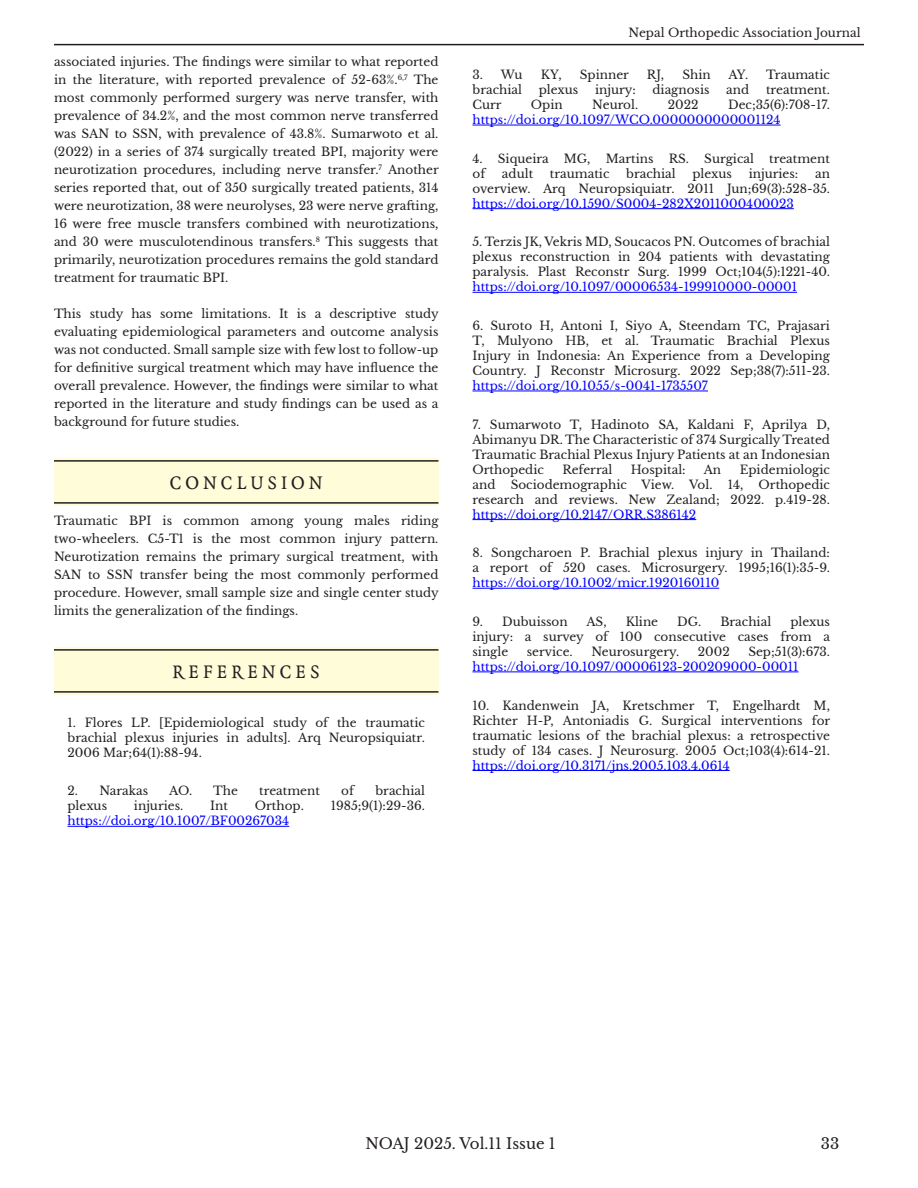
<style>
.page{position:relative;width:918px;height:1188px;background:#fff}
.page>*{position:absolute;margin:0;border:0;box-sizing:border-box;transform-origin:0 0}
.NOAJ_Headings{font:19.5px "Quadraat";letter-spacing:.2em;color:#231f20}
.t1{font:15px "Libre Baskerville";color:#231f20}
.IndesignBodyNOAJ{font:12px/15px "Libre Baskerville";color:#231f20;text-align:justify}
.t2{font:12px/15px "Libre Baskerville";color:#00f}
.s1{color:#231f20}
.s2{color:#00f}
</style>
<div class="page">
<div style="left:54px;top:458px;width:384px;height:48px;background:#fffcda"></div>
<hr style="left:54px;top:460px;width:384px;height:2px;background:#231f20">
<hr style="left:54px;top:502px;width:384px;height:2px;background:#231f20">
<div style="left:54px;top:647px;width:384px;height:48px;background:#fffcda"></div>
<hr style="left:54px;top:649px;width:384px;height:2px;background:#231f20">
<hr style="left:54px;top:691px;width:384px;height:2px;background:#231f20">
<hr style="left:68px;top:826px;width:221px;height:1px;background:#00f">
<hr style="left:54px;top:44px;width:810px;height:1px;background:#231f20">
<hr style="left:472px;top:125px;width:309px;height:1px;background:#00f">
<hr style="left:472px;top:208px;width:322px;height:1px;background:#00f">
<hr style="left:472px;top:292px;width:325px;height:1px;background:#00f">
<hr style="left:472px;top:391px;width:236px;height:1px;background:#00f">
<hr style="left:472px;top:519px;width:224px;height:1px;background:#00f">
<hr style="left:472px;top:588px;width:247px;height:1px;background:#00f">
<hr style="left:472px;top:672px;width:327px;height:1px;background:#00f">
<hr style="left:472px;top:770px;width:258px;height:1px;background:#00f">
<p class="IndesignBodyNOAJ" style="left:54px;top:52px;width:386px;line-height:18px">associated injuries. The findings were similar to what reported in the literature, with reported prevalence of 52-63%.<sup>6,7</sup> The most commonly performed surgery was nerve transfer, with prevalence of 34.2%, and the most common nerve transferred was SAN to SSN, with prevalence of 43.8%. Sumarwoto et al. (2022) in a series of 374 surgically treated BPI, majority were neurotization procedures, including nerve transfer.<sup>7</sup> Another series reported that, out of 350 surgically treated patients, 314 were neurotization, 38 were neurolyses, 23 were nerve grafting, 16 were free muscle transfers combined with neurotizations, and 30 were musculotendinous transfers.<sup>8</sup> This suggests that primarily, neurotization procedures remains the gold standard treatment for traumatic BPI.</p>
<p class="IndesignBodyNOAJ" style="left:54px;top:304px;width:386px;line-height:18px">This study has some limitations. It is a descriptive study evaluating epidemiological parameters and outcome analysis was not conducted. Small sample size with few lost to follow-up for definitive surgical treatment which may have influence the overall prevalence. However, the findings were similar to what reported in the literature and study findings can be used as a background for future studies.</p>
<p class="NOAJ_Headings" style="left:170px;top:472px;width:155px">CONCLUSION</p>
<p class="IndesignBodyNOAJ" style="left:54px;top:511px;width:386px;line-height:18px">Traumatic BPI is common among young males riding two-wheelers. C5-T1 is the most common injury pattern.<br>Neurotization remains the primary surgical treatment, with SAN to SSN transfer being the most commonly performed procedure. However, small sample size and single center study limits the generalization of the findings.</p>
<p class="NOAJ_Headings" style="left:173px;top:661px;width:149px">REFERENCES</p>
<p class="IndesignBodyNOAJ" style="left:68px;top:715px;width:359px">1. Flores LP. [Epidemiological study of the traumatic brachial plexus injuries in adults]. Arq Neuropsiquiatr.<br>2006 Mar;64(1):88-94.</p>
<p class="IndesignBodyNOAJ" style="left:68px;top:784px;width:82px">2. Narakas</p>
<p class="IndesignBodyNOAJ" style="left:169px;top:784px;width:70px">AO. The</p>
<p class="IndesignBodyNOAJ" style="left:259px;top:784px;width:62px">treatment</p>
<p class="IndesignBodyNOAJ" style="left:341px;top:784px;width:14px">of</p>
<p class="IndesignBodyNOAJ" style="left:375px;top:784px;width:51px">brachial</p>
<p class="IndesignBodyNOAJ" style="left:68px;top:799px;width:41px">plexus</p>
<p class="IndesignBodyNOAJ" style="left:134px;top:799px;width:51px">injuries.</p>
<p class="IndesignBodyNOAJ" style="left:210px;top:799px;width:19px">Int</p>
<p class="IndesignBodyNOAJ" style="left:255px;top:799px;width:51px">Orthop.</p>
<p class="IndesignBodyNOAJ" style="left:331px;top:799px;width:96px">1985;9(1):29-36.</p>
<p class="t2" style="left:68px;top:814px;width:223px">https://doi.org/10.1007/BF00267034</p>
<p class="IndesignBodyNOAJ" style="left:629px;top:25px;width:234px">Nepal Orthopedic Association Journal</p>
<p class="IndesignBodyNOAJ" style="left:472px;top:67px;width:52px">3. Wu</p>
<p class="IndesignBodyNOAJ" style="left:541px;top:67px;width:22px">KY,</p>
<p class="IndesignBodyNOAJ" style="left:580px;top:67px;width:51px">Spinner</p>
<p class="IndesignBodyNOAJ" style="left:647px;top:67px;width:19px">RJ,</p>
<p class="IndesignBodyNOAJ" style="left:682px;top:67px;width:30px">Shin</p>
<p class="IndesignBodyNOAJ" style="left:729px;top:67px;width:103px">AY. Traumatic</p>
<p class="IndesignBodyNOAJ" style="left:472px;top:82px;width:51px">brachial</p>
<p class="IndesignBodyNOAJ" style="left:539px;top:82px;width:41px">plexus</p>
<p class="IndesignBodyNOAJ" style="left:595px;top:82px;width:42px">injury:</p>
<p class="IndesignBodyNOAJ" style="left:652px;top:82px;width:59px">diagnosis</p>
<p class="IndesignBodyNOAJ" style="left:726px;top:82px;width:25px">and</p>
<p class="IndesignBodyNOAJ" style="left:766px;top:82px;width:65px">treatment.</p>
<p class="IndesignBodyNOAJ" style="left:472px;top:97px;width:31px">Curr</p>
<p class="IndesignBodyNOAJ" style="left:531px;top:97px;width:33px">Opin</p>
<p class="IndesignBodyNOAJ" style="left:592px;top:97px;width:47px">Neurol.</p>
<p class="IndesignBodyNOAJ" style="left:668px;top:97px;width:32px">2022</p>
<p class="t2" style="left:472px;top:97px;width:359px;text-indent:256px"><span class="s1">Dec;35(6):708-17. </span>https://doi.org/10.1097/WCO.0000000000001124</p>
<p class="IndesignBodyNOAJ" style="left:472px;top:151px;width:78px">4. Siqueira</p>
<p class="IndesignBodyNOAJ" style="left:564px;top:151px;width:28px">MG,</p>
<p class="IndesignBodyNOAJ" style="left:606px;top:151px;width:49px">Martins</p>
<p class="IndesignBodyNOAJ" style="left:669px;top:151px;width:87px">RS. Surgical</p>
<p class="IndesignBodyNOAJ" style="left:769px;top:151px;width:62px">treatment</p>
<p class="IndesignBodyNOAJ" style="left:472px;top:166px;width:14px">of</p>
<p class="IndesignBodyNOAJ" style="left:502px;top:166px;width:33px">adult</p>
<p class="IndesignBodyNOAJ" style="left:550px;top:166px;width:61px">traumatic</p>
<p class="IndesignBodyNOAJ" style="left:626px;top:166px;width:51px">brachial</p>
<p class="IndesignBodyNOAJ" style="left:692px;top:166px;width:41px">plexus</p>
<p class="IndesignBodyNOAJ" style="left:749px;top:166px;width:51px">injuries:</p>
<p class="IndesignBodyNOAJ" style="left:472px;top:166px;width:359px;text-indent:343px">an overview. Arq Neuropsiquiatr. 2011 Jun;69(3):528-35. <span class="s2">https://doi.org/10.1590/S0004-282X2011000400023</span></p>
<p class="IndesignBodyNOAJ" style="left:472px;top:235px;width:359px">5. Terzis JK, Vekris MD, Soucacos PN. Outcomes of brachial plexus reconstruction in 204 patients with devastating paralysis. Plast Reconstr Surg. 1999 Oct;104(5):1221-40. <span class="s2">https://doi.org/10.1097/00006534-199910000-00001</span></p>
<p class="IndesignBodyNOAJ" style="left:472px;top:318px;width:359px">6. Suroto H, Antoni I, Siyo A, Steendam TC, Prajasari T, Mulyono HB, et al. Traumatic Brachial Plexus Injury in Indonesia: An Experience from a Developing Country. J Reconstr Microsurg. 2022 Sep;38(7):511-23. <span class="s2">https://doi.org/10.1055/s-0041-1735507</span></p>
<p class="IndesignBodyNOAJ" style="left:472px;top:417px;width:359px">7. Sumarwoto T, Hadinoto SA, Kaldani F, Aprilya D, Abimanyu DR. The Characteristic of 374 Surgically Treated Traumatic Brachial Plexus Injury Patients at an Indonesian Orthopedic</p>
<p class="IndesignBodyNOAJ" style="left:562px;top:462px;width:51px">Referral</p>
<p class="IndesignBodyNOAJ" style="left:631px;top:462px;width:56px">Hospital:</p>
<p class="IndesignBodyNOAJ" style="left:704px;top:462px;width:19px">An</p>
<p class="IndesignBodyNOAJ" style="left:740px;top:462px;width:92px">Epidemiologic</p>
<p class="IndesignBodyNOAJ" style="left:472px;top:477px;width:359px;text-indent:286px">Orthopedic research and reviews. New Zealand; 2022. p.419-28. <span class="s2">https://doi.org/10.2147/ORR.S386142</span></p>
<p class="IndesignBodyNOAJ" style="left:472px;top:546px;width:359px">8. Songcharoen P. Brachial plexus injury in Thailand: a report of 520 cases. Microsurgery. 1995;16(1):35-9. <span class="s2">https://doi.org/10.1002/micr.1920160110</span></p>
<p class="IndesignBodyNOAJ" style="left:472px;top:614px;width:97px">9. Dubuisson</p>
<p class="IndesignBodyNOAJ" style="left:586px;top:614px;width:22px">AS,</p>
<p class="IndesignBodyNOAJ" style="left:626px;top:614px;width:34px">Kline</p>
<p class="IndesignBodyNOAJ" style="left:677px;top:614px;width:96px">DG. Brachial</p>
<p class="IndesignBodyNOAJ" style="left:472px;top:477px;width:25px">and</p>
<p class="IndesignBodyNOAJ" style="left:511px;top:477px;width:203px">Sociodemographic View. Vol.</p>
<p class="IndesignBodyNOAJ" style="left:728px;top:477px;width:17px">14,</p>
<p class="IndesignBodyNOAJ" style="left:472px;top:614px;width:359px;text-indent:318px">plexus injury: a survey of 100 consecutive cases from a single</p>
<p class="t2" style="left:472px;top:644px;width:359px;text-indent:276px"><span class="s1">Sep;51(3):673. </span>https://doi.org/10.1097/00006123-200209000-00011</p>
<p class="IndesignBodyNOAJ" style="left:472px;top:698px;width:359px">10. Kandenwein JA, Kretschmer T, Engelhardt M, Richter H-P, Antoniadis G. Surgical interventions for traumatic lesions of the brachial plexus: a retrospective study of 134 cases. J Neurosurg. 2005 Oct;103(4):614-21. <span class="s2">https://doi.org/10.3171/jns.2005.103.4.0614</span></p>
<p class="IndesignBodyNOAJ" style="left:527px;top:644px;width:47px">service.</p>
<p class="IndesignBodyNOAJ" style="left:591px;top:644px;width:89px">Neurosurgery.</p>
<p class="IndesignBodyNOAJ" style="left:698px;top:644px;width:33px">2002</p>
<p class="t1" style="left:365px;top:1134px;width:192px">NOAJ 2025. Vol.11 Issue 1</p>
<p class="t1" style="left:821px;top:1134px;width:20px">33</p>
</div>
